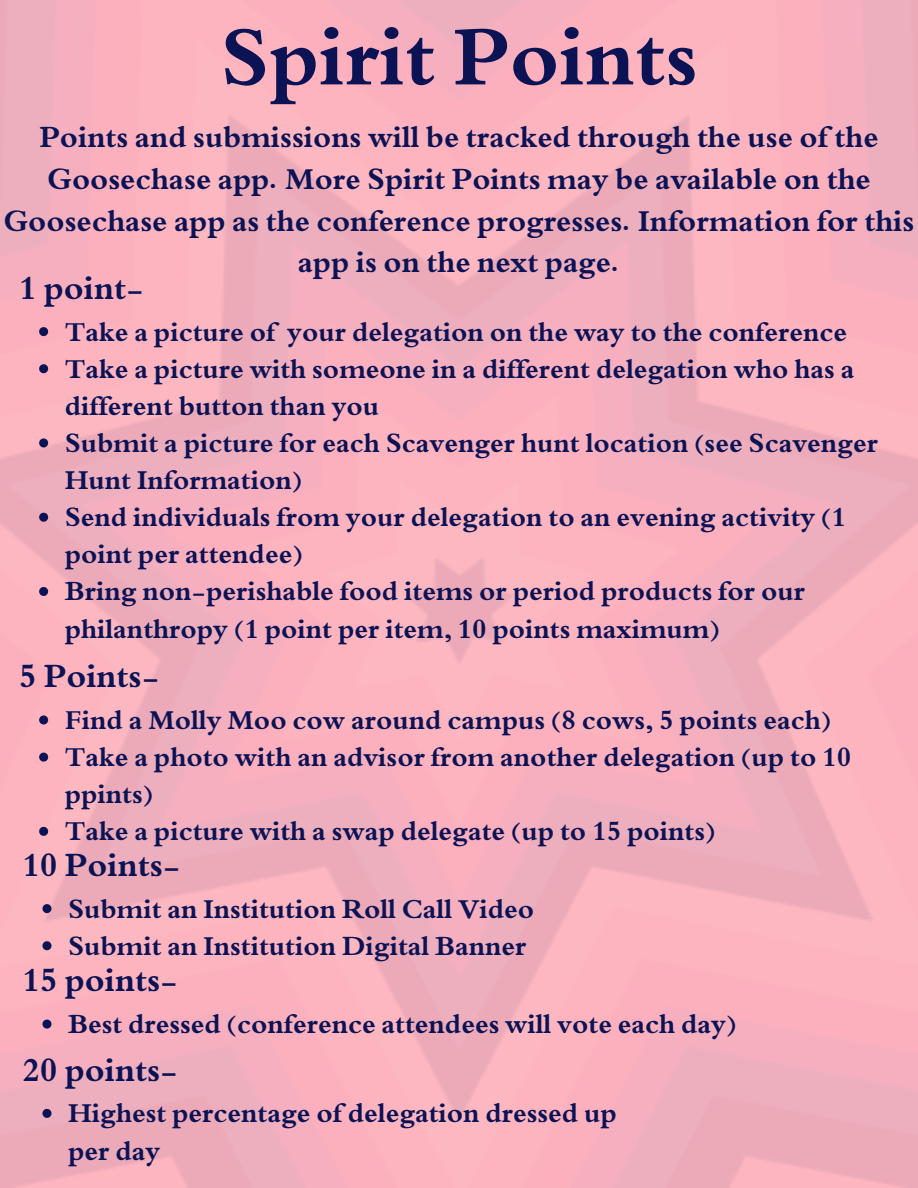
<style>
.page{position:relative;width:918px;height:1188px;background:#fff}
.page>*{position:absolute;margin:0;border:0;box-sizing:border-box;transform-origin:0 0}
.t1{font:700 82.5px "XB Niloofar";color:#0b1355}
.t2{font:700 33px "XB Niloofar";color:#0b1355}
.t3{font:700 30px/41.7px "XB Niloofar";color:#0b1355;text-align:center}
.t4{font:700 27px/37.2px "XB Niloofar";color:#0b1355}
</style>
<div class="page">
<img style="left:0;top:0;width:918px;height:1188px">
<svg style="left:39px;top:327px;width:9px;height:9px"></svg>
<svg style="left:39px;top:364px;width:9px;height:9px"></svg>
<svg style="left:39px;top:438px;width:9px;height:9px"></svg>
<svg style="left:39px;top:513px;width:9px;height:9px"></svg>
<svg style="left:39px;top:587px;width:9px;height:9px"></svg>
<svg style="left:39px;top:715px;width:9px;height:9px"></svg>
<svg style="left:39px;top:753px;width:9px;height:9px"></svg>
<svg style="left:39px;top:827px;width:9px;height:9px"></svg>
<svg style="left:42px;top:904px;width:9px;height:9px"></svg>
<svg style="left:42px;top:941px;width:9px;height:9px"></svg>
<svg style="left:42px;top:1020px;width:9px;height:9px"></svg>
<svg style="left:42px;top:1109px;width:9px;height:9px"></svg>
<p class="t1" style="left:220px;top:0;width:479px">Spirit Points</p>
<p class="t3" style="left:4px;top:118px;width:912px">Points and submissions will be tracked through the use of the Goosechase app. More Spirit Points may be available on the Goosechase app as the conference progresses. Information for this app is on the next page.</p>
<h1 class="t2" style="left:19px;top:265px;width:126px">1 point-</h1>
<h1 class="t4" style="left:65px;top:315px;width:784px">Take a picture of your delegation on the way to the conference</h1>
<p class="t4" style="left:65px;top:352px;width:791px">Take a picture with someone in a different delegation who has a different button than you</p>
<p class="t4" style="left:65px;top:426px;width:815px">Submit a picture for each Scavenger hunt location (see Scavenger<br>Hunt Information)</p>
<p class="t4" style="left:65px;top:500px;width:783px">Send individuals from your delegation to an evening activity (1 point per attendee)</p>
<p class="t4" style="left:65px;top:575px;width:742px">Bring non-perishable food items or period products for our philanthropy (1 point per item, 10 points maximum)</p>
<p class="t2" style="left:19px;top:654px;width:142px">5 Points-</p>
<h1 class="t4" style="left:65px;top:703px;width:770px">Find a Molly Moo cow around campus (8 cows, 5 points each)</h1>
<p class="t4" style="left:65px;top:740px;width:788px">Take a photo with an advisor from another delegation (up to 10 ppints)</p>
<p class="t4" style="left:65px;top:815px;width:654px">Take a picture with a swap delegate (up to 15 points)</p>
<p class="t2" style="left:22px;top:842px;width:160px">10 Points-</p>
<h1 class="t4" style="left:68px;top:892px;width:468px">Submit an Institution Roll Call Video</h1>
<p class="t4" style="left:68px;top:929px;width:460px">Submit an Institution Digital Banner</p>
<p class="t2" style="left:22px;top:958px;width:157px">15 points-</p>
<h1 class="t4" style="left:68px;top:1007px;width:672px">Best dressed (conference attendees will vote each day)</h1>
<p class="t2" style="left:22px;top:1047px;width:157px">20 points-</p>
<h1 class="t4" style="left:68px;top:1097px;width:550px">Highest percentage of delegation dressed up per day</h1>
</div>
